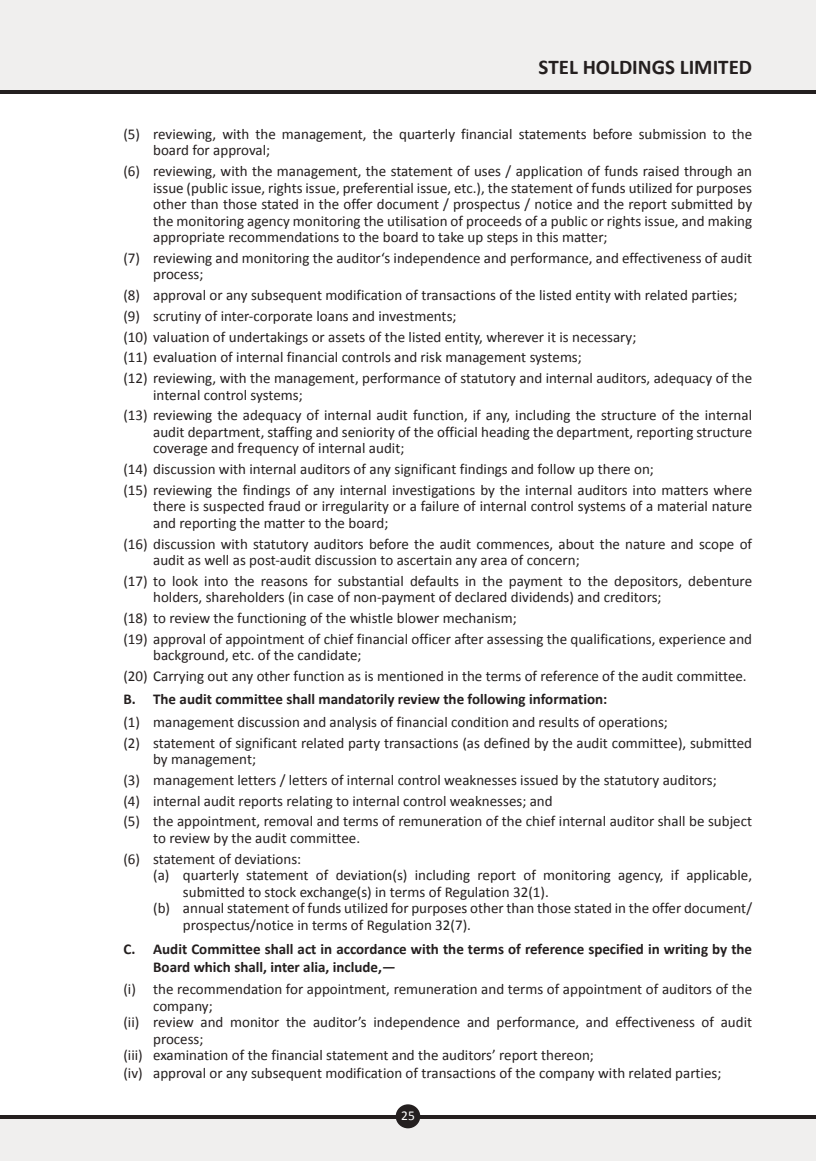
<style>
.page{position:relative;width:816px;height:1161px;background:#fff}
.page>*{position:absolute;margin:0;border:0;box-sizing:border-box;transform-origin:0 0}
.t1{font:700 21px "Calibri";color:#241f1f}
.t2{font:15px/20.7px "Calibri";color:#241f1f}
.t3{font:700 15px/18px "Calibri";color:#241f1f}
.t4{font:13.5px "Calibri";color:#fff}
</style>
<div class="page">
<div style="left:0;top:1118px;width:815px;height:43px;background:#f0efee"></div>
<hr style="left:0;top:1115px;width:815px;height:3px;background:#241f1f">
<div style="left:0;top:0;width:815px;height:90px;background:#f0efee"></div>
<hr style="left:0;top:90px;width:815px;height:4px;background:#241f1f">
<div style="left:395px;top:1104px;width:25px;height:24px;background:#241f1f;border-radius:50%"></div>
<h1 class="t1" style="left:538px;top:54px;width:215px">STEL HOLDINGS LIMITED</h1>
<p class="t2" style="left:153px;top:126px;width:600px;line-height:16.5px;text-indent:-30px">(5) reviewing, with the management, the quarterly financial statements before submission to the board for approval;</p>
<p class="t2" style="left:153px;top:163px;width:600px;line-height:16.5px;text-align:justify;text-indent:-30px">(6) reviewing, with the management, the statement of uses / application of funds raised through an issue (public issue, rights issue, preferential issue, etc.), the statement of funds utilized for purposes other than those stated in the offer document / prospectus / notice and the report submitted by the monitoring agency monitoring the utilisation of proceeds of a public or rights issue, and making appropriate recommendations to the board to take up steps in this matter;</p>
<p class="t2" style="left:153px;top:250px;width:600px;line-height:16.5px;text-indent:-30px">(7) reviewing and monitoring the auditor‘s independence and performance, and effectiveness of audit process;</p>
<p class="t2" style="left:123px;top:285px;width:630px">(8) approval or any subsequent modification of transactions of the listed entity with related parties; (9) scrutiny of inter-corporate loans and investments;<br>(10) valuation of undertakings or assets of the listed entity, wherever it is necessary;<br>(11) evaluation of internal financial controls and risk management systems;<br>(12) reviewing, with the management, performance of statutory and internal auditors, adequacy of the</p>
<p class="t2" style="left:123px;top:384px;width:630px;text-indent:30px">internal control systems;<br>(13) reviewing the adequacy of internal audit function, if any, including the structure of the internal</p>
<p class="t2" style="left:153px;top:424px;width:600px;line-height:16.5px">audit department, staffing and seniority of the official heading the department, reporting structure coverage and frequency of internal audit;</p>
<p class="t2" style="left:123px;top:459px;width:630px">(14) discussion with internal auditors of any significant findings and follow up there on;<br>(15) reviewing the findings of any internal investigations by the internal auditors into matters where</p>
<p class="t2" style="left:153px;top:498px;width:600px;line-height:16.5px">there is suspected fraud or irregularity or a failure of internal control systems of a material nature and reporting the matter to the board;</p>
<p class="t2" style="left:153px;top:535px;width:600px;line-height:16.5px;text-indent:-30px">(16) discussion with statutory auditors before the audit commences, about the nature and scope of audit as well as post-audit discussion to ascertain any area of concern;</p>
<p class="t2" style="left:153px;top:573px;width:600px;line-height:16.5px;text-indent:-30px">(17) to look into the reasons for substantial defaults in the payment to the depositors, debenture holders, shareholders (in case of non-payment of declared dividends) and creditors;</p>
<p class="t2" style="left:123px;top:608px;width:630px">(18) to review the functioning of the whistle blower mechanism;<br>(19) approval of appointment of chief financial officer after assessing the qualifications, experience and</p>
<p class="t2" style="left:123px;top:645px;width:624px;text-indent:30px">background, etc. of the candidate;<br>(20) Carrying out any other function as is mentioned in the terms of reference of the audit committee.</p>
<p class="t3" style="left:123px;top:690px;width:485px">B. The audit committee shall mandatorily review the following information:</p>
<p class="t2" style="left:123px;top:712px;width:630px">(1) management discussion and analysis of financial condition and results of operations;<br>(2) statement of significant related party transactions (as defined by the audit committee), submitted</p>
<p class="t2" style="left:123px;top:749px;width:630px;text-indent:30px">by management;<br>(3) management letters / letters of internal control weaknesses issued by the statutory auditors;<br>(4) internal audit reports relating to internal control weaknesses; and<br>(5) the appointment, removal and terms of remuneration of the chief internal auditor shall be subject</p>
<p class="t2" style="left:123px;top:828px;width:238px;text-indent:30px">to review by the audit committee. (6) statement of deviations:</p>
<p class="t2" style="left:153px;top:865px;width:600px">(a) quarterly statement of deviation(s) including report of monitoring agency, if applicable,</p>
<p class="t2" style="left:183px;top:881px;width:367px">submitted to stock exchange(s) in terms of Regulation 32(1).</p>
<p class="t2" style="left:153px;top:898px;width:600px">(b) annual statement of funds utilized for purposes other than those stated in the offer document/</p>
<p class="t2" style="left:183px;top:914px;width:289px">prospectus/notice in terms of Regulation 32(7).</p>
<p class="t3" style="left:153px;top:940px;width:600px;text-indent:-30px">C. Audit Committee shall act in accordance with the terms of reference specified in writing by the<br>Board which shall, inter alia, include,—</p>
<p class="t2" style="left:123px;top:979px;width:630px">(i) the recommendation for appointment, remuneration and terms of appointment of auditors of the</p>
<p class="t2" style="left:153px;top:995px;width:61px">company;</p>
<p class="t2" style="left:123px;top:1012px;width:630px">(ii) review and monitor the auditor’s independence and performance, and effectiveness of audit</p>
<p class="t2" style="left:153px;top:1028px;width:52px">process;</p>
<p class="t2" style="left:123px;top:1045px;width:472px">(iii) examination of the financial statement and the auditors’ report thereon;</p>
<p class="t2" style="left:123px;top:1063px;width:599px">(iv) approval or any subsequent modification of transactions of the company with related parties;</p>
<p class="t4" style="left:401px;top:1107px;width:15px">25</p>
</div>
